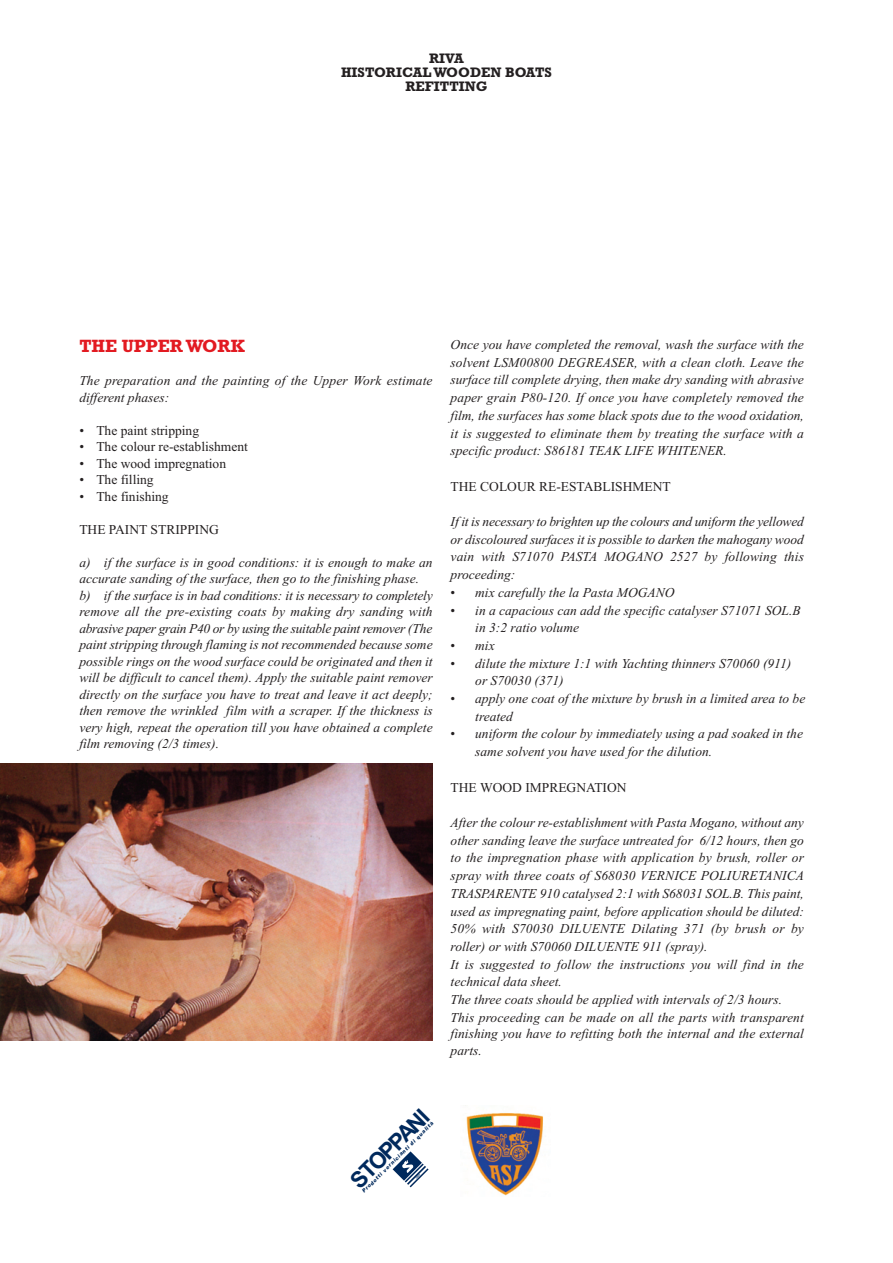
<style>
.page{position:relative;width:893px;height:1263px;background:#fff}
.page>*{position:absolute;margin:0;border:0;box-sizing:border-box;transform-origin:0 0}
.t1{font:700 22.65px "Arial";color:#00295c}
.t2{font:700 18px "Rockwell";color:#e21a21}
.t3{font:700 13.95px/14px "Rockwell";color:#231f20;text-align:center}
.t4{font:italic 13.5px/17.7px "Times New Roman";color:#231f20}
.t5{font:13.5px "Times New Roman";color:#231f20}
.t6{font:italic 900 5.25px "Arial";color:#00295c;scale:.95 1}
.t7{font:900 2.25px "Arial";color:#00295c;scale:.93 1}
</style>
<div class="page">
<img style="left:465px;top:1105px;width:78px;height:91px">
<svg style="left:393px;top:1151px;width:36px;height:36px"></svg>
<img style="left:0;top:763px;width:433px;height:278px">
<p class="t3" style="left:341px;top:53px;width:212px">RIVA<br>HISTORICAL WOODEN BOATS<br>REFITTING</p>
<h2 class="t2" style="left:79px;top:340px;width:167px">THE UPPER WORK</h2>
<p class="t4" style="left:79px;top:374px;width:355px;line-height:16.5px">The preparation and the painting of the Upper Work estimate different phases:</p>
<p class="t5" style="left:79px;top:425px;width:121px">• The paint stripping</p>
<p class="t5" style="left:79px;top:442px;width:170px">• The colour re-establishment</p>
<p class="t5" style="left:79px;top:458px;width:148px">• The wood impregnation</p>
<p class="t5" style="left:79px;top:475px;width:76px">• The filling</p>
<p class="t5" style="left:79px;top:491px;width:91px">• The finishing</p>
<p class="t5" style="left:79px;top:524px;width:141px">THE PAINT STRIPPING</p>
<p class="t4" style="left:79px;top:555px;width:355px;line-height:16.5px">a) if the surface is in good conditions: it is enough to make an accurate sanding of the surface, then go to the finishing phase. b) if the surface is in bad conditions: it is necessary to completely remove all the pre-existing coats by making dry sanding with abrasive paper grain P40 or by using the suitable paint remover (The paint stripping through flaming is not recommended because some possible rings on the wood surface could be originated and then it will be difficult to cancel them). Apply the suitable paint remover directly on the surface you have to treat and leave it act deeply; then remove the wrinkled film with a scraper. If the thickness is very high, repeat the operation till you have obtained a complete film removing (2/3 times).</p>
<p class="t4" style="left:451px;top:337px;width:355px;text-align:justify">Once you have completed the removal, wash the surface with the solvent LSM00800 DEGREASER, with a clean cloth. Leave the surface till complete drying, then make dry sanding with abrasive paper grain P80-120. If once you have completely removed the film, the surfaces has some black spots due to the wood oxidation, it is suggested to eliminate them by treating the surface with a specific product: S86181 TEAK LIFE WHITENER.</p>
<p class="t5" style="left:451px;top:481px;width:222px">THE COLOUR RE-ESTABLISHMENT</p>
<p class="t4" style="left:451px;top:514px;width:355px;text-align:justify">If it is necessary to brighten up the colours and uniform the yellowed or discoloured surfaces it is possible to darken the mahogany wood vain with S71070 PASTA MOGANO 2527 by following this proceeding:</p>
<p class="t4" style="left:451px;top:585px;width:225px">• mix carefully the la Pasta MOGANO</p>
<p class="t4" style="left:475px;top:602px;width:327px;text-indent:-25px">• in a capacious can add the specific catalyser S71071 SOL.B in 3:2 ratio volume</p>
<p class="t4" style="left:451px;top:638px;width:46px">• mix</p>
<p class="t4" style="left:475px;top:656px;width:318px;text-indent:-25px">• dilute the mixture 1:1 with Yachting thinners S70060 (911) or S70030 (371)</p>
<p class="t4" style="left:475px;top:691px;width:332px;text-indent:-25px">• apply one coat of the mixture by brush in a limited area to be treated</p>
<p class="t4" style="left:475px;top:726px;width:329px;text-indent:-25px">• uniform the colour by immediately using a pad soaked in the same solvent you have used for the dilution.</p>
<p class="t5" style="left:451px;top:782px;width:177px">THE WOOD IMPREGNATION</p>
<p class="t4" style="left:451px;top:815px;width:355px">After the colour re-establishment with Pasta Mogano, without any other sanding leave the surface untreated for 6/12 hours, then go to the impregnation phase with application by brush, roller or spray with three coats of S68030 VERNICE POLIURETANICA TRASPARENTE 910 catalysed 2:1 with S68031 SOL.B. This paint, used as impregnating paint, before application should be diluted:<br>50% with S70030 DILUENTE Dilating 371 (by brush or by roller) or with S70060 DILUENTE 911 (spray).<br>It is suggested to follow the instructions you will find in the technical data sheet.<br>The three coats should be applied with intervals of 2/3 hours.<br>This proceeding can be made on all the parts with transparent finishing you have to refitting both the internal and the external parts.</p>
<h1 class="t1" style="left:345px;top:1175px;width:102px;rotate:-45deg">STOPPANI</h1>
<p class="t6" style="left:361px;top:1190px;width:105px;rotate:-45deg">Prodotti vernicianti di qualità</p>
<p class="t7" style="left:415px;top:1178px;width:8px;rotate:-45deg">1883</p>
</div>
